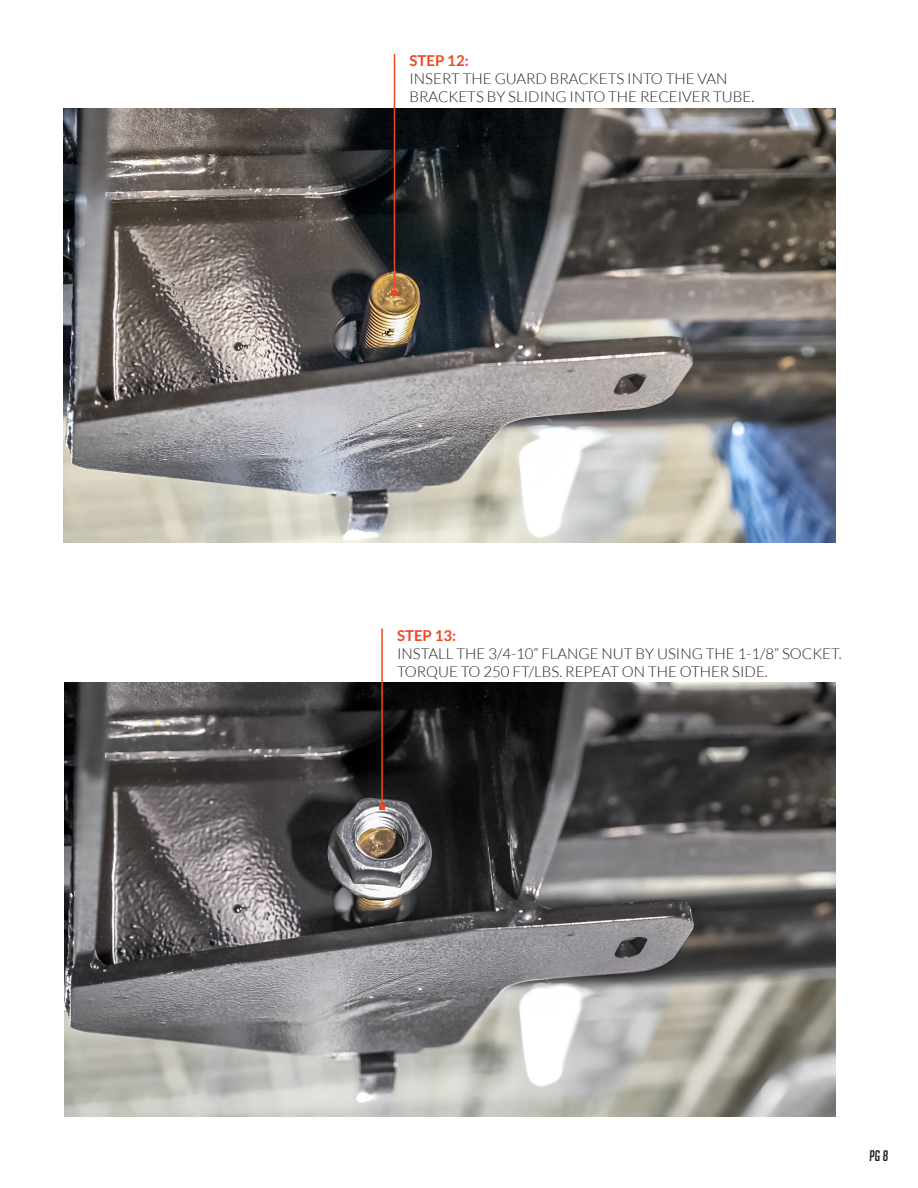
<style>
.page{position:relative;width:918px;height:1188px;background:#fff}
.page>*{position:absolute;margin:0;border:0;box-sizing:border-box;transform-origin:0 0}
.t1{font:300 15px/18px "Lato";color:#231f20}
.t2{font:700 15px "Lato";color:#ef4722}
.t3{font:italic 15px "Big Noodle Titling";color:#231f20}
</style>
<div class="page">
<img style="left:64px;top:108px;width:772px;height:434px">
<img style="left:64px;top:683px;width:772px;height:434px">
<hr style="left:394px;top:54px;width:1px;height:239px;background:#ef4722">
<svg style="left:392px;top:290px;width:6px;height:6px"></svg>
<hr style="left:381px;top:628px;width:2px;height:179px;background:#ef4722">
<svg style="left:379px;top:804px;width:6px;height:6px"></svg>
<p class="t2" style="left:410px;top:52px;width:61px">STEP 12:</p>
<p class="t1" style="left:410px;top:70px;width:346px">INSERT THE GUARD BRACKETS INTO THE VAN<br>BRACKETS BY SLIDING INTO THE RECEIVER TUBE.</p>
<p class="t2" style="left:397px;top:627px;width:61px">STEP 13:</p>
<p class="t1" style="left:397px;top:644px;width:446px">INSTALL THE 3/4-10” FLANGE NUT BY USING THE 1-1/8” SOCKET.<br>TORQUE TO 250 FT/LBS. REPEAT ON THE OTHER SIDE.</p>
<p class="t3" style="left:870px;top:1148px;width:20px">PG 8</p>
</div>
